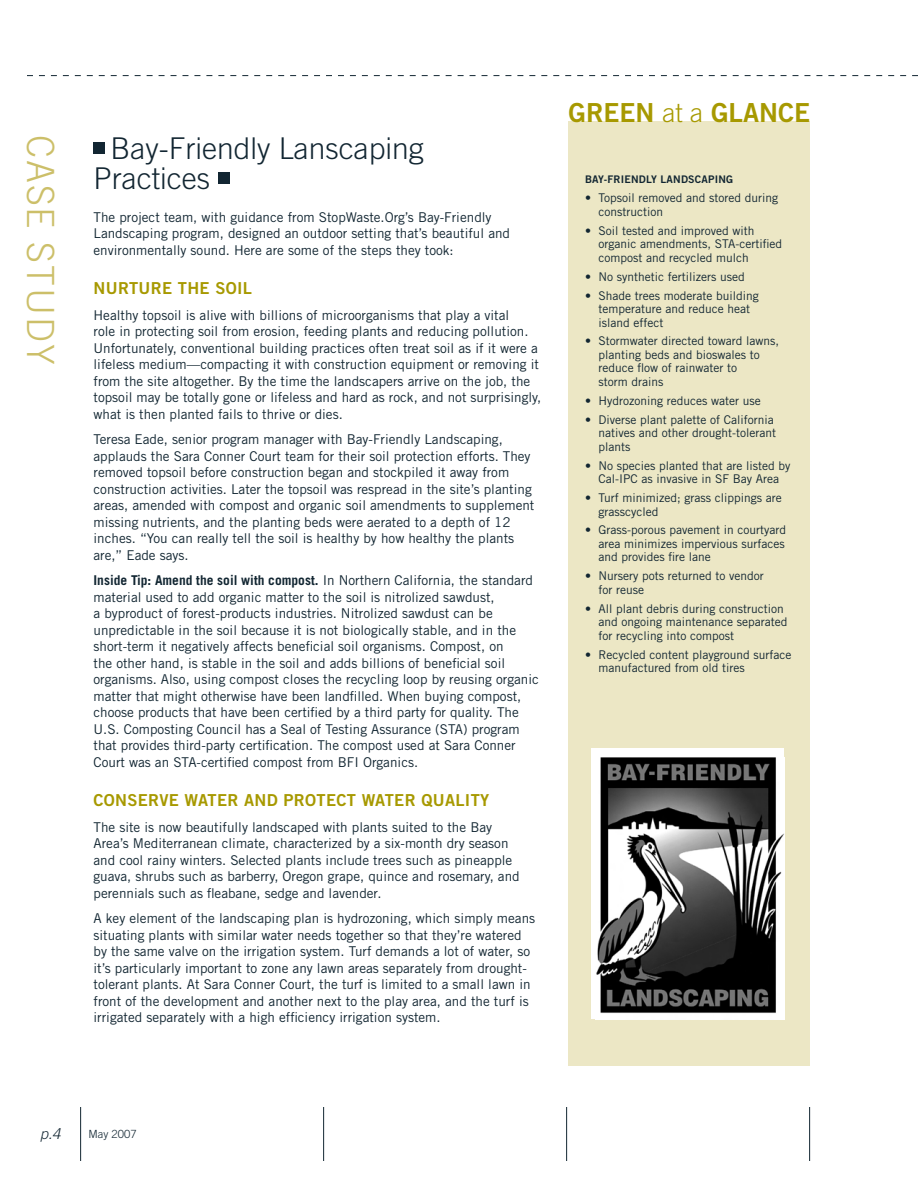
<style>
.page{position:relative;width:918px;height:1188px;background:#fff}
.page>*{position:absolute;margin:0;border:0;box-sizing:border-box;transform-origin:0 0}
.t1{font:300 37.5px "Trade Gothic";letter-spacing:.05em;color:#ccbf69}
._2_2_1st_page_body_t{font:300 30px/30px "Trade Gothic";color:#122632}
.t2{font:26.25px "Trade Gothic Bold Two";color:#a79901}
._2_1_Level_2_header{font:16.5px "Trade Gothic Bold Two";letter-spacing:.02em;color:#a79901}
.t3{font:italic 300 15px "Trade Gothic";color:#122632}
._2_3_Body_Text_-_9on{font:13.5px/16.5px "Trade Gothic";color:#122632}
._3__Fast_fact_body{font:12px/13.5px "Trade Gothic";color:#122632}
.t4{font:300 11.25px "Trade Gothic";color:#122632}
._3__Fast_fact_body-2{font:10.5px "Trade Gothic Bold Two";letter-spacing:.02em;color:#122632}
.s1{font-weight:700}
.s2{font-family:"Trade Gothic";font-weight:300}
</style>
<div class="page">
<div style="left:568px;top:122px;width:242px;height:944px;background:#ece7c5"></div>
<svg style="left:27px;top:75px;width:891px;height:1px"></svg>
<hr style="left:80px;top:1107px;width:1px;height:54px;background:#122632">
<hr style="left:323px;top:1107px;width:1px;height:54px;background:#122632">
<hr style="left:566px;top:1107px;width:1px;height:54px;background:#122632">
<hr style="left:809px;top:1107px;width:1px;height:54px;background:#122632">
<div style="left:94px;top:142px;width:11px;height:12px;background:#122632"></div>
<div style="left:218px;top:172px;width:12px;height:12px;background:#122632"></div>
<div style="left:592px;top:748px;width:192px;height:271px;background:#fff"></div>
<img style="left:596px;top:757px;width:188px;height:256px">
<h1 class="t1" style="left:63px;top:135px;width:231px;rotate:90deg">CASE STUDY</h1>
<p class="_2_2_1st_page_body_t" style="left:94px;top:133px;width:332px;text-indent:17px">Bay-Friendly Lanscaping<br>Practices</p>
<p class="_2_3_Body_Text_-_9on" style="left:94px;top:208px;width:418px">The project team, with guidance from StopWaste.Org’s Bay-Friendly<br>Landscaping program, designed an outdoor setting that’s beautiful and environmentally sound. Here are some of the steps they took:</p>
<p class="_2_1_Level_2_header" style="left:94px;top:278px;width:158px">N URTURE THE SOIL</p>
<p class="_2_3_Body_Text_-_9on" style="left:94px;top:307px;width:449px">Healthy topsoil is alive with billions of microorganisms that play a vital<br>role in protecting soil from erosion, feeding plants and reducing pollution.<br>Unfortunately, conventional building practices often treat soil as if it were a lifeless medium—compacting it with construction equipment or removing it from the site altogether. By the time the landscapers arrive on the job, the topsoil may be totally gone or lifeless and hard as rock, and not surprisingly, what is then planted fails to thrive or dies.</p>
<p class="_2_3_Body_Text_-_9on" style="left:94px;top:431px;width:442px">Teresa Eade, senior program manager with Bay-Friendly Landscaping, applauds the Sara Conner Court team for their soil protection efforts. They removed topsoil before construction began and stockpiled it away from construction activities. Later the topsoil was respread in the site’s planting areas, amended with compost and organic soil amendments to supplement missing nutrients, and the planting beds were aerated to a depth of 12 inches. “You can really tell the soil is healthy by how healthy the plants are,” Eade says.</p>
<p class="_2_3_Body_Text_-_9on" style="left:94px;top:572px;width:447px"><span class="s1">Inside Tip: Amend the soil with compost.</span> In Northern California, the standard material used to add organic matter to the soil is nitrolized sawdust,<br>a byproduct of forest-products industries. Nitrolized sawdust can be unpredictable in the soil because it is not biologically stable, and in the short-term it negatively affects beneficial soil organisms. Compost, on<br>the other hand, is stable in the soil and adds billions of beneficial soil organisms. Also, using compost closes the recycling loop by reusing organic matter that might otherwise have been landfilled. When buying compost, choose products that have been certified by a third party for quality. The U.S. Composting Council has a Seal of Testing Assurance (STA) program that provides third-party certification. The compost used at Sara Conner Court was an STA-certified compost from BFI Organics.</p>
<p class="_2_1_Level_2_header" style="left:94px;top:790px;width:397px">CONSERVE WATER AND PROTECT WATER QUALITY</p>
<p class="_2_3_Body_Text_-_9on" style="left:94px;top:819px;width:428px">The site is now beautifully landscaped with plants suited to the Bay Area’s Mediterranean climate, characterized by a six-month dry season and cool rainy winters. Selected plants include trees such as pineapple guava, shrubs such as barberry, Oregon grape, quince and rosemary, and perennials such as fleabane, sedge and lavender.</p>
<p class="_2_3_Body_Text_-_9on" style="left:94px;top:910px;width:443px">A key element of the landscaping plan is hydrozoning, which simply means situating plants with similar water needs together so that they’re watered by the same valve on the irrigation system. Turf demands a lot of water, so it’s particularly important to zone any lawn areas separately from drought&shy;tolerant plants. At Sara Conner Court, the turf is limited to a small lawn in front of the development and another next to the play area, and the turf is irrigated separately with a high efficiency irrigation system.</p>
<h3 class="t2" style="left:568px;top:96px;width:18px">GREEN</h3>
<h3 class="t2" style="left:662px;top:96px;width:99px"><span class="s2">at a</span> GLANCE</h3>
<p class="_3__Fast_fact_body-2" style="left:585px;top:173px;width:150px">BAY-FRIENDLY LANDSCAPING</p>
<p class="_3__Fast_fact_body" style="left:598px;top:191px;width:181px;text-indent:-14px">• Topsoil removed and stored during construction</p>
<p class="_3__Fast_fact_body" style="left:598px;top:224px;width:185px;text-indent:-14px">• Soil tested and improved with organic amendments, STA-certified compost and recycled mulch</p>
<p class="_3__Fast_fact_body" style="left:585px;top:269px;width:161px">• No synthetic fertilizers used</p>
<p class="_3__Fast_fact_body" style="left:598px;top:288px;width:162px;text-indent:-14px">• Shade trees moderate building temperature and reduce heat island effect</p>
<p class="_3__Fast_fact_body" style="left:598px;top:334px;width:182px;text-indent:-14px">• Stormwater directed toward lawns, planting beds and bioswales to reduce flow of rainwater to<br>storm drains</p>
<p class="_3__Fast_fact_body" style="left:585px;top:394px;width:177px">• Hydrozoning reduces water use</p>
<p class="_3__Fast_fact_body" style="left:598px;top:413px;width:179px;text-indent:-14px">• Diverse plant palette of California natives and other drought-tolerant plants</p>
<p class="_3__Fast_fact_body" style="left:585px;top:458px;width:207px;text-align:center">• No species planted that are listed by<br>Cal-IPC as invasive in SF Bay Area</p>
<p class="_3__Fast_fact_body" style="left:598px;top:491px;width:185px;text-indent:-14px">• Turf minimized; grass clippings are grasscycled</p>
<p class="_3__Fast_fact_body" style="left:598px;top:523px;width:189px;text-align:justify;text-indent:-14px">• Grass-porous pavement in courtyard area minimizes impervious surfaces and provides fire lane</p>
<p class="_3__Fast_fact_body" style="left:598px;top:569px;width:167px;text-indent:-14px">• Nursery pots returned to vendor for reuse</p>
<p class="_3__Fast_fact_body" style="left:598px;top:602px;width:191px;text-indent:-14px">• All plant debris during construction and ongoing maintenance separated for recycling into compost</p>
<p class="_3__Fast_fact_body" style="left:598px;top:647px;width:194px;text-indent:-14px">• Recycled content playground surface manufactured from old tires</p>
<p class="t3" style="left:40px;top:1125px;width:22px">p.4</p>
<p class="t4" style="left:88px;top:1127px;width:50px">May 2007</p>
</div>
